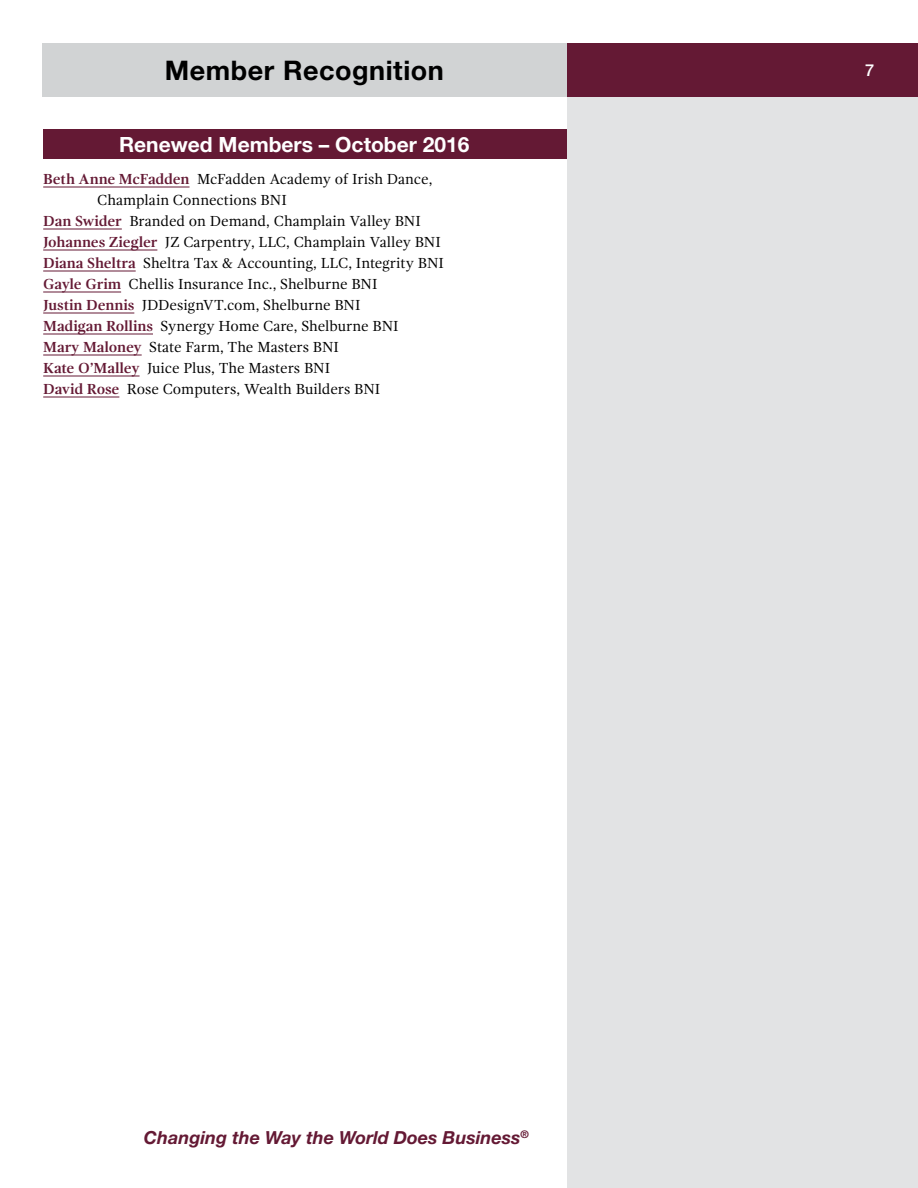
<style>
.page{position:relative;width:918px;height:1188px;background:#fff}
.page>*{position:absolute;margin:0;border:0;box-sizing:border-box;transform-origin:0 0}
.t1{font:700 27px "Helvetica Neue";letter-spacing:.02em;color:#000}
.t2{font:700 21px "Helvetica Neue";color:#fff}
.t3{font:italic 700 18px "Helvetica Neue";color:#641934}
.t4{font:500 16.5px "Helvetica Neue";color:#fff}
.t5{font:15px "Gandhi Serif";color:#000}
.s1{font-weight:700;color:#641934}
</style>
<div class="page">
<div style="left:43px;top:130px;width:552px;height:29px;background:#641934"></div>
<div style="left:567px;top:93px;width:351px;height:1095px;background:#e2e3e4"></div>
<div style="left:42px;top:43px;width:567px;height:54px;background:#d1d3d4"></div>
<div style="left:567px;top:43px;width:351px;height:54px;background:#641934"></div>
<hr style="left:43px;top:187px;width:147px;height:1px;background:#641934">
<hr style="left:43px;top:229px;width:79px;height:1px;background:#641934">
<hr style="left:43px;top:250px;width:114px;height:1px;background:#641934">
<hr style="left:43px;top:271px;width:93px;height:1px;background:#641934">
<hr style="left:43px;top:292px;width:78px;height:1px;background:#641934">
<hr style="left:43px;top:313px;width:91px;height:1px;background:#641934">
<hr style="left:43px;top:334px;width:110px;height:1px;background:#641934">
<hr style="left:43px;top:355px;width:99px;height:1px;background:#641934">
<hr style="left:43px;top:376px;width:97px;height:1px;background:#641934">
<hr style="left:43px;top:397px;width:76px;height:1px;background:#641934">
<h1 class="t1" style="left:165px;top:53px;width:281px">Member Recognition</h1>
<p class="t4" style="left:865px;top:60px;width:11px">7</p>
<h2 class="t2" style="left:119px;top:132px;width:352px">Renewed Members – October 2016</h2>
<p class="t5" style="left:43px;top:171px;width:391px"><span class="s1">Beth Anne McFadden</span> McFadden Academy of Irish Dance,</p>
<p class="t5" style="left:97px;top:192px;width:191px">Champlain Connections BNI</p>
<p class="t5" style="left:43px;top:213px;width:379px"><span class="s1">Dan Swider</span> Branded on Demand, Champlain Valley BNI</p>
<p class="t5" style="left:43px;top:234px;width:399px"><span class="s1">Johannes Ziegler</span> JZ Carpentry, LLC, Champlain Valley BNI</p>
<p class="t5" style="left:43px;top:255px;width:402px"><span class="s1">Diana Sheltra</span> Sheltra Tax &amp; Accounting, LLC, Integrity BNI</p>
<p class="t5" style="left:43px;top:276px;width:336px"><span class="s1">Gayle Grim</span> Chellis Insurance Inc., Shelburne BNI</p>
<p class="t5" style="left:43px;top:297px;width:319px"><span class="s1">Justin Dennis</span> JDDesignVT.com, Shelburne BNI</p>
<p class="t5" style="left:43px;top:318px;width:357px"><span class="s1">Madigan Rollins</span> Synergy Home Care, Shelburne BNI</p>
<p class="t5" style="left:43px;top:339px;width:297px"><span class="s1">Mary Maloney</span> State Farm, The Masters BNI</p>
<p class="t5" style="left:43px;top:360px;width:289px"><span class="s1">Kate O’Malley</span> Juice Plus, The Masters BNI</p>
<p class="t5" style="left:43px;top:381px;width:339px"><span class="s1">David Rose</span> Rose Computers, Wealth Builders BNI</p>
<p class="t3" style="left:144px;top:1126px;width:387px">Changing the Way the World Does Business<sup>®</sup></p>
</div>
